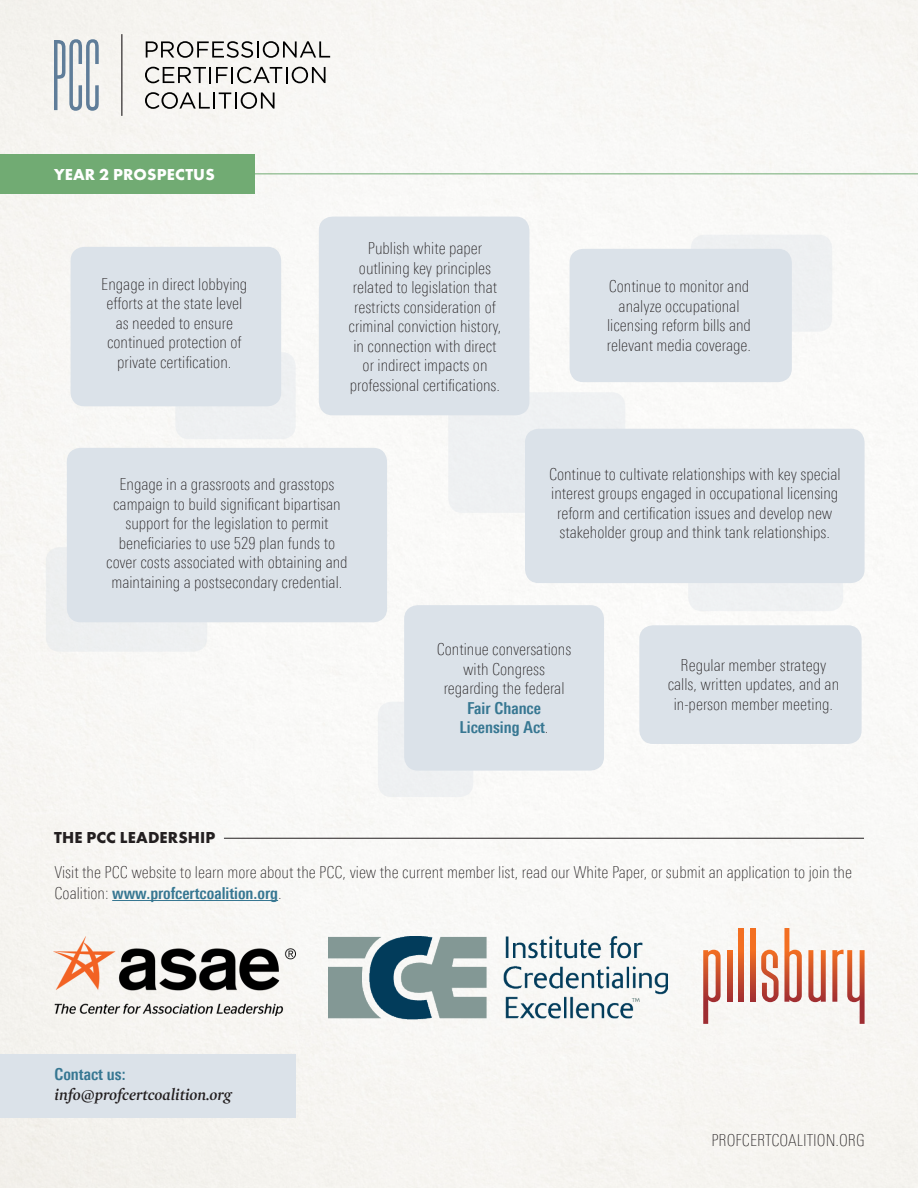
<style>
.page{position:relative;width:918px;height:1188px;background:#f8f7f5}
.page>*{position:absolute;margin:0;border:0;box-sizing:border-box;transform-origin:0 0}
.t1{font:100 condensed 16.5px/19.5px "Univers Next Pro";color:#231f20;text-align:center}
.t2{font:italic 600 16.5px "Mercury Display";color:#231f20}
.t3{font:700 16.5px "Futura PT";letter-spacing:.01em;color:#231f20}
.t4{font:700 16.5px "Futura PT";letter-spacing:.01em;color:#fff}
.t5{font:700 condensed 16.5px "Univers Next Pro";color:#377792}
.s1{font-weight:700;color:#377792}
</style>
<div class="page">
<div style="left:0;top:1055px;width:295px;height:63px;background:#dbe2e9"></div>
<div style="left:448px;top:392px;width:177px;height:121px;background:#eff1f2;border-radius:14px"></div>
<div style="left:175px;top:352px;width:121px;height:87px;background:#eef0f2;border-radius:14px"></div>
<div style="left:691px;top:235px;width:141px;height:97px;background:#eef0f2;border-radius:14px"></div>
<div style="left:688px;top:478px;width:155px;height:133px;background:#eff1f3;border-radius:14px"></div>
<div style="left:46px;top:547px;width:161px;height:105px;background:#edeff0;border-radius:14px"></div>
<div style="left:378px;top:702px;width:95px;height:95px;background:#eff0f2;border-radius:14px"></div>
<div style="left:0;top:154px;width:255px;height:40px;background:#71ab73"></div>
<hr style="left:245px;top:173px;width:673px;height:1px;background:#71ab73">
<hr style="left:224px;top:838px;width:640px;height:1px;background:#231f20">
<div style="left:319px;top:217px;width:210px;height:198px;background:#dbe2e9;border-radius:14px"></div>
<div style="left:404px;top:605px;width:200px;height:166px;background:#dbe2e9;border-radius:14px"></div>
<div style="left:570px;top:249px;width:222px;height:133px;background:#dbe2e9;border-radius:14px"></div>
<div style="left:67px;top:448px;width:320px;height:174px;background:#dbe2e9;border-radius:14px"></div>
<div style="left:71px;top:247px;width:210px;height:159px;background:#dbe2e9;border-radius:14px"></div>
<div style="left:525px;top:429px;width:340px;height:154px;background:#dbe2e9;border-radius:14px"></div>
<div style="left:639px;top:625px;width:223px;height:119px;background:#dbe2e9;border-radius:14px"></div>
<img style="left:54px;top:936px;width:241px;height:80px">
<img style="left:328px;top:936px;width:340px;height:83px">
<svg style="left:750px;top:928px;width:5px;height:74px"></svg>
<svg style="left:739px;top:928px;width:5px;height:74px"></svg>
<svg style="left:727px;top:950px;width:5px;height:52px"></svg>
<svg style="left:703px;top:950px;width:18px;height:74px"></svg>
<svg style="left:832px;top:950px;width:33px;height:74px"></svg>
<svg style="left:761px;top:928px;width:41px;height:74px"></svg>
<svg style="left:808px;top:950px;width:18px;height:52px"></svg>
<svg style="left:146px;top:41px;width:184px;height:17px"></svg>
<svg style="left:145px;top:67px;width:181px;height:16px"></svg>
<svg style="left:145px;top:92px;width:130px;height:17px"></svg>
<svg style="left:54px;top:39px;width:45px;height:72px"></svg>
<hr style="left:121px;top:34px;width:1px;height:82px;background:#231f20">
<hr style="left:112px;top:900px;width:166px;height:1px;background:#377792">
<p class="t4" style="left:54px;top:164px;width:162px">YEAR 2 PROSPECTUS</p>
<p class="t1" style="left:349px;top:238px;width:154px">Publish white paper outlining key principles related to legislation that restricts consideration of criminal conviction history, in connection with direct or indirect impacts on professional certifications.</p>
<p class="t1" style="left:101px;top:274px;width:148px">Engage in direct lobbying efforts at the state level as needed to ensure continued protection of private certification.</p>
<p class="t1" style="left:607px;top:277px;width:146px">Continue to monitor and analyze occupational licensing reform bills and relevant media coverage.</p>
<p class="t1" style="left:106px;top:475px;width:243px">Engage in a grassroots and grasstops campaign to build significant bipartisan support for the legislation to permit beneficiaries to use 529 plan funds to cover costs associated with obtaining and maintaining a postsecondary credential.</p>
<p class="t3" style="left:54px;top:827px;width:163px">THE PCC LEADERSHIP</p>
<p class="t1" style="left:549px;top:464px;width:293px">Continue to cultivate relationships with key special interest groups engaged in occupational licensing reform and certification issues and develop new stakeholder group and think tank relationships.</p>
<p class="t1" style="left:437px;top:640px;width:136px">Continue conversations with Congress regarding the federal<br><span class="s1">Fair Chance<br>Licensing Act</span>.</p>
<p class="t1" style="left:668px;top:655px;width:173px">Regular member strategy calls, written updates, and an in-person member meeting.</p>
<p class="t1" style="left:55px;top:862px;width:799px;line-height:21px;text-align:left">Visit the PCC website to learn more about the PCC, view the current member list, read our White Paper, or submit an application to join the<br>Coalition: <span class="s1">www.profcertcoalition.org</span>.</p>
<p class="t5" style="left:55px;top:1065px;width:73px">Contact us:</p>
<p class="t2" style="left:55px;top:1083px;width:178px">info@profcertcoalition.org</p>
<p class="t1" style="left:711px;top:1131px;width:155px">PROFCERTCOALITION.ORG</p>
</div>
